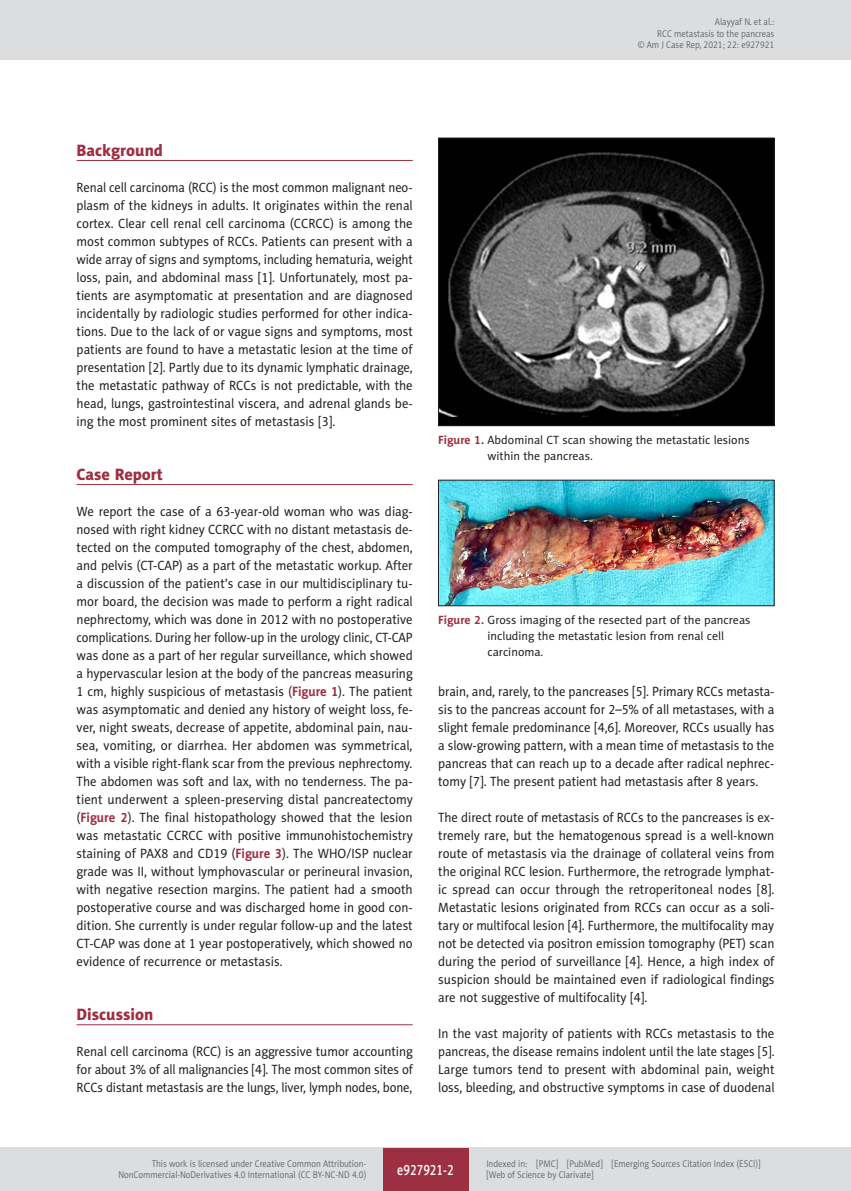
<style>
.page{position:relative;width:851px;height:1191px;background:#fff}
.page>*{position:absolute;margin:0;border:0;box-sizing:border-box;transform-origin:0 0}
.AJCR_Headline_1{font:16.5px "Naomi Sans EFN Heavy";color:#9d2f42}
.AJCR_e-PAGINA{font:15px "Naomi Sans EFN Medium";color:#fff;scale:.8 1}
.AJCR_Body{font:13.5px/18px "Naomi Sans EFN";color:#231f20;text-align:justify;scale:.95 1}
.AJCR_Body-2{font:13.5px/18px "Naomi Sans EFN";color:#231f20;text-align:justify;scale:.94 1}
.AJCR_Body-3{font:13.5px/18px "Naomi Sans EFN";color:#231f20;text-align:justify;scale:.93 1}
.AJCR_Rycina_tytul{font:12px/15.8px "Naomi Sans EFN";color:#231f20}
.AJCR_pagina_zywa{font:9.75px/11.2px "Naomi Sans EFN Light";color:#57585a;text-align:right;scale:.9 1}
.AJCR_pagina_sygnatur{font:9.75px "Naomi Sans EFN Light";color:#57585a;scale:.9 1}
.s1{font-weight:700;color:#9d2f42}
</style>
<div class="page">
<hr style="left:77px;top:160px;width:335px;height:1px;background:#9d2f42">
<hr style="left:77px;top:484px;width:335px;height:1px;background:#9d2f42">
<hr style="left:77px;top:1024px;width:335px;height:1px;background:#9d2f42">
<img style="left:440px;top:140px;width:332px;height:284px">
<div style="left:438px;top:138px;width:336px;height:288px;border:1px solid #231f20"></div>
<img style="left:440px;top:482px;width:332px;height:122px">
<div style="left:438px;top:480px;width:336px;height:126px;border:1px solid #231f20"></div>
<div style="left:0;top:0;width:850px;height:60px;background:#dcdddf"></div>
<hr style="left:850px;top:0;width:1px;height:60px;background:#dcdddf">
<div style="left:0;top:1148px;width:850px;height:43px;background:#dcdddf"></div>
<div style="left:383px;top:1147px;width:85px;height:43px;background:#9d2f42"></div>
<p class="AJCR_pagina_zywa" style="left:657px;top:16px;width:132px">Alayyaf N. et al.:<br>RCC metastasis to the pancreas</p>
<p class="AJCR_pagina_sygnatur" style="left:637px;top:39px;width:153px">© Am J Case Rep, 2021; 22: e927921</p>
<p class="AJCR_Headline_1" style="left:77px;top:140px;width:88px">Background</p>
<p class="AJCR_Body-3" style="left:77px;top:178px;width:363px">Renal cell carcinoma (RCC) is the most common malignant neo&shy;plasm of the kidneys in adults. It originates within the renal cortex. Clear cell renal cell carcinoma (CCRCC) is among the most common subtypes of RCCs. Patients can present with a wide array of signs and symptoms, including hematuria, weight loss, pain, and abdominal mass [1]. Unfortunately, most pa&shy;tients are asymptomatic at presentation and are diagnosed incidentally by radiologic studies performed for other indica&shy;tions. Due to the lack of or vague signs and symptoms, most patients are found to have a metastatic lesion at the time of presentation [2]. Partly due to its dynamic lymphatic drainage, the metastatic pathway of RCCs is not predictable, with the head, lungs, gastrointestinal viscera, and adrenal glands be&shy;ing the most prominent sites of metastasis [3].</p>
<p class="AJCR_Headline_1" style="left:77px;top:464px;width:88px">Case Report</p>
<p class="AJCR_Body" style="left:77px;top:502px;width:355px">We report the case of a 63-year-old woman who was diag&shy;nosed with right kidney CCRCC with no distant metastasis de&shy;tected on the computed tomography of the chest, abdomen, and pelvis (CT-CAP) as a part of the metastatic workup. After a discussion of the patient’s case in our multidisciplinary tu&shy;mor board, the decision was made to perform a right radical nephrectomy, which was done in 2012 with no postoperative complications. During her follow-up in the urology clinic, CT-CAP was done as a part of her regular surveillance, which showed a hypervascular lesion at the body of the pancreas measuring 1 cm, highly suspicious of metastasis (<span class="s1">Figure 1</span>). The patient was asymptomatic and denied any history of weight loss, fe&shy;ver, night sweats, decrease of appetite, abdominal pain, nau&shy;sea, vomiting, or diarrhea. Her abdomen was symmetrical, with a visible right-flank scar from the previous nephrectomy.<br>The abdomen was soft and lax, with no tenderness. The pa&shy;tient underwent a spleen-preserving distal pancreatectomy (<span class="s1">Figure 2</span>). The final histopathology showed that the lesion was metastatic CCRCC with positive immunohistochemistry staining of PAX8 and CD19 (<span class="s1">Figure 3</span>). The WHO/ISP nuclear grade was II, without lymphovascular or perineural invasion, with negative resection margins. The patient had a smooth postoperative course and was discharged home in good con&shy;dition. She currently is under regular follow-up and the latest CT-CAP was done at 1 year postoperatively, which showed no evidence of recurrence or metastasis.</p>
<p class="AJCR_Headline_1" style="left:77px;top:1004px;width:78px">Discussion</p>
<p class="AJCR_Body" style="left:77px;top:1042px;width:355px">Renal cell carcinoma (RCC) is an aggressive tumor accounting for about 3% of all malignancies [4]. The most common sites of RCCs distant metastasis are the lungs, liver, lymph nodes, bone,</p>
<p class="AJCR_Rycina_tytul" style="left:487px;top:432px;width:263px;text-indent:-49px"><span class="s1">Figure 1.</span> Abdominal CT scan showing the metastatic lesions within the pancreas.</p>
<p class="AJCR_Rycina_tytul" style="left:487px;top:612px;width:264px;text-indent:-49px"><span class="s1">Figure 2.</span> Gross imaging of the resected part of the pancreas including the metastatic lesion from renal cell carcinoma.</p>
<p class="AJCR_Body-2" style="left:438px;top:682px;width:359px">brain, and, rarely, to the pancreases [5]. Primary RCCs metasta&shy;sis to the pancreas account for 2–5% of all metastases, with a slight female predominance [4,6]. Moreover, RCCs usually has a slow-growing pattern, with a mean time of metastasis to the pancreas that can reach up to a decade after radical nephrec&shy;tomy [7]. The present patient had metastasis after 8 years.</p>
<p class="AJCR_Body-2" style="left:438px;top:808px;width:359px">The direct route of metastasis of RCCs to the pancreases is ex&shy;tremely rare, but the hematogenous spread is a well-known route of metastasis via the drainage of collateral veins from the original RCC lesion. Furthermore, the retrograde lymphat&shy;ic spread can occur through the retroperitoneal nodes [8].<br>Metastatic lesions originated from RCCs can occur as a soli&shy;tary or multifocal lesion [4]. Furthermore, the multifocality may not be detected via positron emission tomography (PET) scan during the period of surveillance [4]. Hence, a high index of suspicion should be maintained even if radiological findings are not suggestive of multifocality [4].</p>
<p class="AJCR_Body" style="left:438px;top:1024px;width:355px">In the vast majority of patients with RCCs metastasis to the pancreas, the disease remains indolent until the late stages [5].<br>Large tumors tend to present with abdominal pain, weight loss, bleeding, and obstructive symptoms in case of duodenal</p>
<p class="AJCR_pagina_zywa" style="left:118px;top:1158px;width:277px">This work is licensed under Creative Common Attribution-<br>NonCommercial-NoDerivatives 4.0 International (CC BY-NC-ND 4.0)</p>
<p class="AJCR_e-PAGINA" style="left:397px;top:1160px;width:72px">e927921-2</p>
<p class="AJCR_pagina_zywa" style="left:486px;top:1158px;width:306px;text-align:left">Indexed in: [PMC] [PubMed] [Emerging Sources Citation Index (ESCI)] [Web of Science by Clarivate]</p>
</div>
